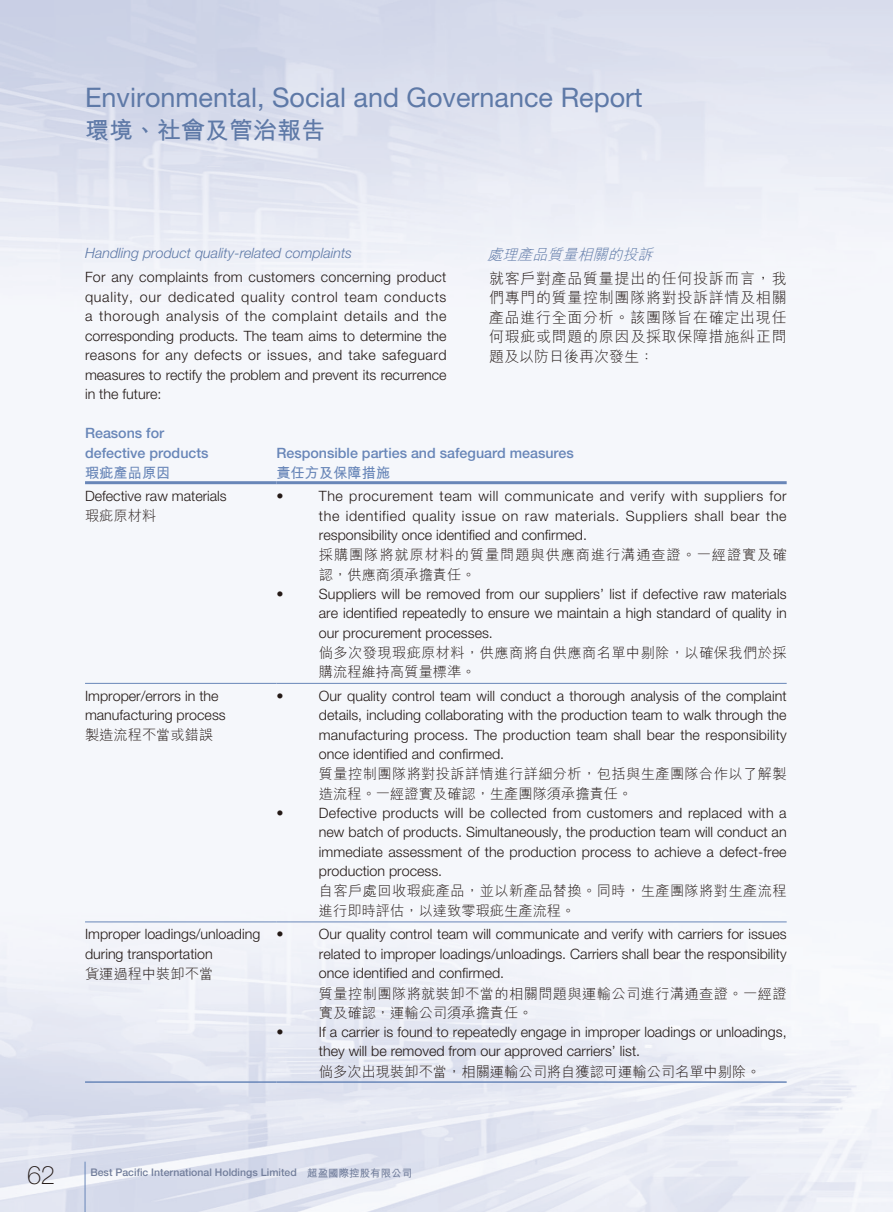
<style>
.page{position:relative;width:893px;height:1212px;background:#fff}
.page>*{position:absolute;margin:0;border:0;box-sizing:border-box;transform-origin:0 0}
.t1{font:27px "Helvetica Neue LT Std";color:#5e79a7}
.t2{font:100 25.5px "Helvetica Neue LT Std";color:#231916}
.t3{font:24px "M Hei HK Bold E Ten B5 H";color:#5e79a7}
.t4{font:15px/19.5px "M Hei HK Light E Ten B5 H";letter-spacing:.045em;color:#231916;text-align:justify}
.t5{font:italic 15px "M Hei HK Light E Ten B5 H";color:#5e79a7}
.t6{font:300 14.25px/19.5px "Helvetica Neue LT Std";color:#231916;text-align:justify}
.t7{font:14.25px/19.5px "M Hei HK Light E Ten B5 H";letter-spacing:.025em;color:#231916}
.t8{font:500 14.25px/19.5px "Helvetica Neue LT Std";color:#6886b8}
.t9{font:14.25px "M Hei HK Light E Ten B5 H";color:#231916}
.t10{font:14.25px/19.5px "M Hei HK Light E Ten B5 H";letter-spacing:.06em;color:#231916}
.t11{font:italic 300 14.25px "Helvetica Neue LT Std";color:#5e79a7}
.t12{font:14.25px "M Hei HK Bold E Ten B5 H";color:#6886b8}
.t13{font:500 10.5px "Helvetica Neue LT Std";color:#727e9b}
.s1{font-family:"M Hei HK Bold E Ten B5 H";font-weight:400}
</style>
<div class="page">
<hr style="left:85px;top:1161px;width:1px;height:51px;background:#6886b8">
<hr style="left:85px;top:481px;width:191px;height:3px;background:#6886b8">
<hr style="left:276px;top:481px;width:511px;height:3px;background:#6886b8">
<hr style="left:85px;top:683px;width:191px;height:1px;background:#6886b8">
<hr style="left:276px;top:683px;width:511px;height:1px;background:#6886b8">
<hr style="left:85px;top:921px;width:191px;height:1px;background:#6886b8">
<hr style="left:276px;top:921px;width:511px;height:1px;background:#6886b8">
<hr style="left:85px;top:1081px;width:191px;height:2px;background:#6886b8">
<hr style="left:276px;top:1081px;width:511px;height:2px;background:#6886b8">
<h1 class="t1" style="left:85px;top:88px;width:559px">Environmental, Social and Governance Report</h1>
<h3 class="t3" style="left:85px;top:120px;width:241px">環境、社會及管治報告</h3>
<p class="t5" style="left:487px;top:249px;width:171px">處理產品質量相關的投訴</p>
<p class="t4" style="left:489px;top:270px;width:299px">就客戶對產品質量提出的任何投訴而言，我們專門的質量控制團隊將對投訴詳情及相關產品進行全面分析。該團隊旨在確定出現任何瑕疵或問題的原因及採取保障措施糾正問題及以防日後再次發生：</p>
<p class="t11" style="left:85px;top:248px;width:269px">Handling product quality-related complaints</p>
<p class="t6" style="left:85px;top:269px;width:363px">For any complaints from customers concerning product quality, our dedicated quality control team conducts a thorough analysis of the complaint details and the corresponding products. The team aims to determine the reasons for any defects or issues, and take safeguard measures to rectify the problem and prevent its recurrence in the future:</p>
<p class="t8" style="left:85px;top:425px;width:125px">Reasons for defective products</p>
<p class="t8" style="left:276px;top:445px;width:299px">Responsible parties and safeguard measures</p>
<p class="t12" style="left:85px;top:467px;width:87px">瑕疵產品原因</p>
<p class="t12" style="left:276px;top:467px;width:115px">責任方及保障措施</p>
<p class="t6" style="left:85px;top:488px;width:143px">Defective raw materials</p>
<p class="t7" style="left:85px;top:508px;width:73px">瑕疵原材料</p>
<p class="t6" style="left:276px;top:488px;width:9px">•</p>
<p class="t6" style="left:319px;top:488px;width:469px">The procurement team will communicate and verify with suppliers for the identified quality issue on raw materials. Suppliers shall bear the responsibility once identified and confirmed.</p>
<p class="t10" style="left:319px;top:547px;width:469px">採購團隊將就原材料的質量問題與供應商進行溝通查證。一經證實及確認，供應商須承擔責任。</p>
<p class="t6" style="left:276px;top:586px;width:9px">•</p>
<p class="t6" style="left:319px;top:586px;width:469px">Suppliers will be removed from our suppliers’ list if defective raw materials are identified repeatedly to ensure we maintain a high standard of quality in our procurement processes.</p>
<p class="t7" style="left:319px;top:645px;width:469px">倘多次發現瑕疵原材料，供應商將自供應商名單中剔除，以確保我們於採購流程維持高質量標準。</p>
<p class="t6" style="left:85px;top:688px;width:142px">Improper/errors in the manufacturing process</p>
<p class="t9" style="left:85px;top:730px;width:130px">製造流程不當或錯誤</p>
<p class="t6" style="left:85px;top:926px;width:177px">Improper loadings/unloading during transportation</p>
<p class="t9" style="left:85px;top:968px;width:130px">貨運過程中裝卸不當</p>
<p class="t6" style="left:276px;top:688px;width:9px">•</p>
<p class="t6" style="left:319px;top:688px;width:469px">Our quality control team will conduct a thorough analysis of the complaint details, including collaborating with the production team to walk through the manufacturing process. The production team shall bear the responsibility once identified and confirmed.</p>
<p class="t7" style="left:319px;top:766px;width:469px">質量控制團隊將對投訴詳情進行詳細分析，包括與生產團隊合作以了解製造流程。一經證實及確認，生產團隊須承擔責任。</p>
<p class="t6" style="left:276px;top:805px;width:9px">•</p>
<p class="t6" style="left:319px;top:805px;width:469px">Defective products will be collected from customers and replaced with a new batch of products. Simultaneously, the production team will conduct an immediate assessment of the production process to achieve a defect-free production process.</p>
<p class="t7" style="left:319px;top:883px;width:469px">自客戶處回收瑕疵產品，並以新產品替換。同時，生產團隊將對生產流程進行即時評估，以達致零瑕疵生產流程。</p>
<p class="t6" style="left:276px;top:926px;width:9px">•</p>
<p class="t6" style="left:319px;top:926px;width:469px">Our quality control team will communicate and verify with carriers for issues related to improper loadings/unloadings. Carriers shall bear the responsibility once identified and confirmed.</p>
<p class="t7" style="left:319px;top:985px;width:469px">質量控制團隊將就裝卸不當的相關問題與運輸公司進行溝通查證。一經證實及確認，運輸公司須承擔責任。</p>
<p class="t6" style="left:276px;top:1024px;width:9px">•</p>
<p class="t6" style="left:319px;top:1024px;width:469px">If a carrier is found to repeatedly engage in improper loadings or unloadings, they will be removed from our approved carriers’ list.</p>
<p class="t9" style="left:319px;top:1066px;width:443px">倘多次出現裝卸不當，相關運輸公司將自獲認可運輸公司名單中剔除。</p>
<h2 class="t2" style="left:27px;top:1165px;width:29px">62</h2>
<p class="t13" style="left:90px;top:1169px;width:323px">Best Pacific International Holdings Limited <span class="s1">超盈國際控股有限公司</span></p>
</div>
